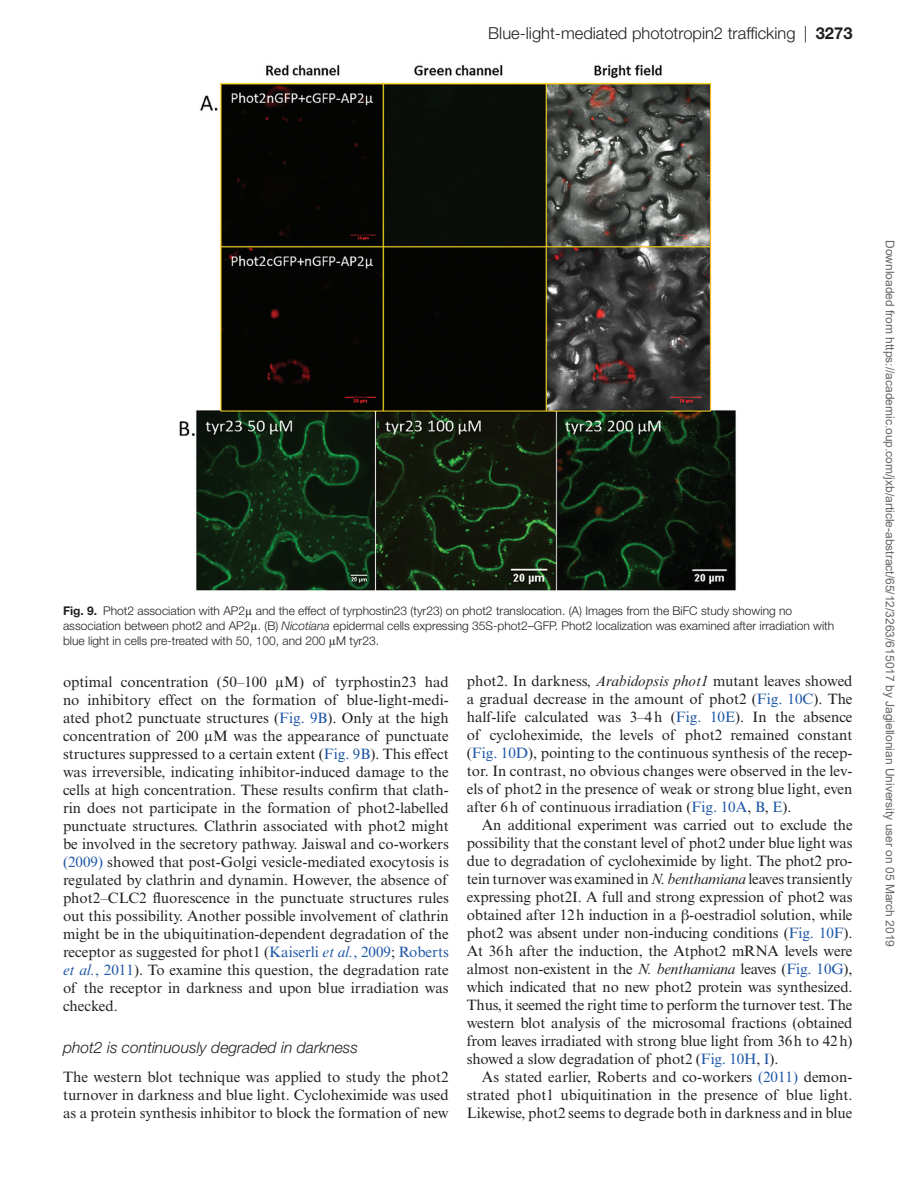
<style>
.page{position:relative;width:919px;height:1187px;background:#fff}
.page>*{position:absolute;margin:0;border:0;box-sizing:border-box;transform-origin:0 0}
.t1{font:300 16.5px "Helvetica Neue LT Std";color:#231f20}
.t2{font:italic 300 15.75px "Helvetica Neue LT Std";color:#231f20}
.t3{font:15px/18px "Times New Roman MT Std";color:#231f20;text-align:justify}
.t4{font:300 12px/15px "Helvetica Neue LT Std";color:#231f20}
.t5{font:12px "Arial";color:#666}
.s1{font-weight:700}
.s2{font-family:"Gandhari Unicode";font-weight:400}
.s3{font-style:italic}
.s4{font-family:"Gandhari Unicode"}
.s5{color:#1e56a6}
.s6{font-style:italic;color:#1e56a6}
</style>
<div class="page">
<img style="left:179px;top:64px;width:557px;height:527px">
<p class="t1" style="left:488px;top:23px;width:365px">Blue-light-mediated phototropin2 trafficking | <span class="s1">3273</span></p>
<p class="t4" style="left:63px;top:603px;width:772px"><span class="s1">Fig. 9.</span> Phot2 association with AP2<span class="s2">μ</span> and the effect of tyrphostin23 (tyr23) on phot2 translocation. (A) Images from the BiFC study showing no association between phot2 and AP2<span class="s2">μ</span>. (B) <span class="s3">Nicotiana</span> epidermal cells expressing 35S-phot2–GFP. Phot2 localization was examined after irradiation with blue light in cells pre-treated with 50, 100, and 200 <span class="s2">μ</span>M tyr23.</p>
<p class="t3" style="left:63px;top:672px;width:387px">optimal concentration (50–100 <span class="s4">μ</span>M) of tyrphostin23 had no inhibitory effect on the formation of blue-light-medi&shy;ated phot2 punctuate structures (<span class="s5">Fig. 9B</span>). Only at the high concentration of 200 <span class="s4">μ</span>M was the appearance of punctuate structures suppressed to a certain extent (<span class="s5">Fig. 9B</span>). This effect was irreversible, indicating inhibitor-induced damage to the cells at high concentration. These results confirm that clath&shy;rin does not participate in the formation of phot2-labelled punctuate structures. Clathrin associated with phot2 might be involved in the secretory pathway. Jaiswal and co-workers <span class="s5">(2009)</span> showed that post-Golgi vesicle-mediated exocytosis is regulated by clathrin and dynamin. However, the absence of phot2–CLC2 fluorescence in the punctuate structures rules out this possibility. Another possible involvement of clathrin might be in the ubiquitination-dependent degradation of the receptor as suggested for phot1 (<span class="s5">Kaiserli</span> <span class="s6">et al.</span><span class="s5">, 2009</span>; <span class="s5">Roberts </span><span class="s6">et al.</span><span class="s5">, 2011</span>). To examine this question, the degradation rate of the receptor in darkness and upon blue irradiation was checked.</p>
<p class="t2" style="left:63px;top:1037px;width:296px">phot2 is continuously degraded in darkness</p>
<p class="t3" style="left:63px;top:1067px;width:387px">The western blot technique was applied to study the phot2 turnover in darkness and blue light. Cycloheximide was used as a protein synthesis inhibitor to block the formation of new</p>
<p class="t3" style="left:466px;top:671px;width:387px">phot2. In darkness, <span class="s3">Arabidopsis phot1</span> mutant leaves showed a gradual decrease in the amount of phot2 (<span class="s5">Fig. 10C</span>). The half-life calculated was 3–4h (<span class="s5">Fig. 10E</span>). In the absence of cycloheximide, the levels of phot2 remained constant (<span class="s5">Fig. 10D</span>), pointing to the continuous synthesis of the recep&shy;tor. In contrast, no obvious changes were observed in the lev&shy;els of phot2 in the presence of weak or strong blue light, even after 6h of continuous irradiation (<span class="s5">Fig. 10A</span>, <span class="s5">B</span>, <span class="s5">E</span>).</p>
<p class="t3" style="left:466px;top:815px;width:387px;text-indent:15px">An additional experiment was carried out to exclude the possibility that the constant level of phot2 under blue light was due to degradation of cycloheximide by light. The phot2 pro&shy;tein turnover was examined in <span class="s3">N. benthamiana</span> leaves transiently expressing phot2I. A full and strong expression of phot2 was obtained after 12h induction in a <span class="s4">β</span>-oestradiol solution, while phot2 was absent under non-inducing conditions (<span class="s5">Fig. 10F</span>).<br>At 36h after the induction, the Atphot2 mRNA levels were almost non-existent in the <span class="s3">N. benthamiana</span> leaves (<span class="s5">Fig. 10G</span>), which indicated that no new phot2 protein was synthesized.<br>Thus, it seemed the right time to perform the turnover test. The western blot analysis of the microsomal fractions (obtained from leaves irradiated with strong blue light from 36h to 42h) showed a slow degradation of phot2 (<span class="s5">Fig. 10H</span>, <span class="s5">I</span>).</p>
<p class="t3" style="left:466px;top:1067px;width:387px;text-indent:15px">As stated earlier, Roberts and co-workers <span class="s5">(2011)</span> demon&shy;strated phot1 ubiquitination in the presence of blue light.<br>Likewise, phot2 seems to degrade both in darkness and in blue</p>
<p class="t5" style="left:894px;top:240px;width:708px;rotate:90deg">Downloaded from https://academic.oup.com/jxb/article-abstract/65/12/3263/615017 by Jagiellonian University user on 05 March 2019</p>
</div>
